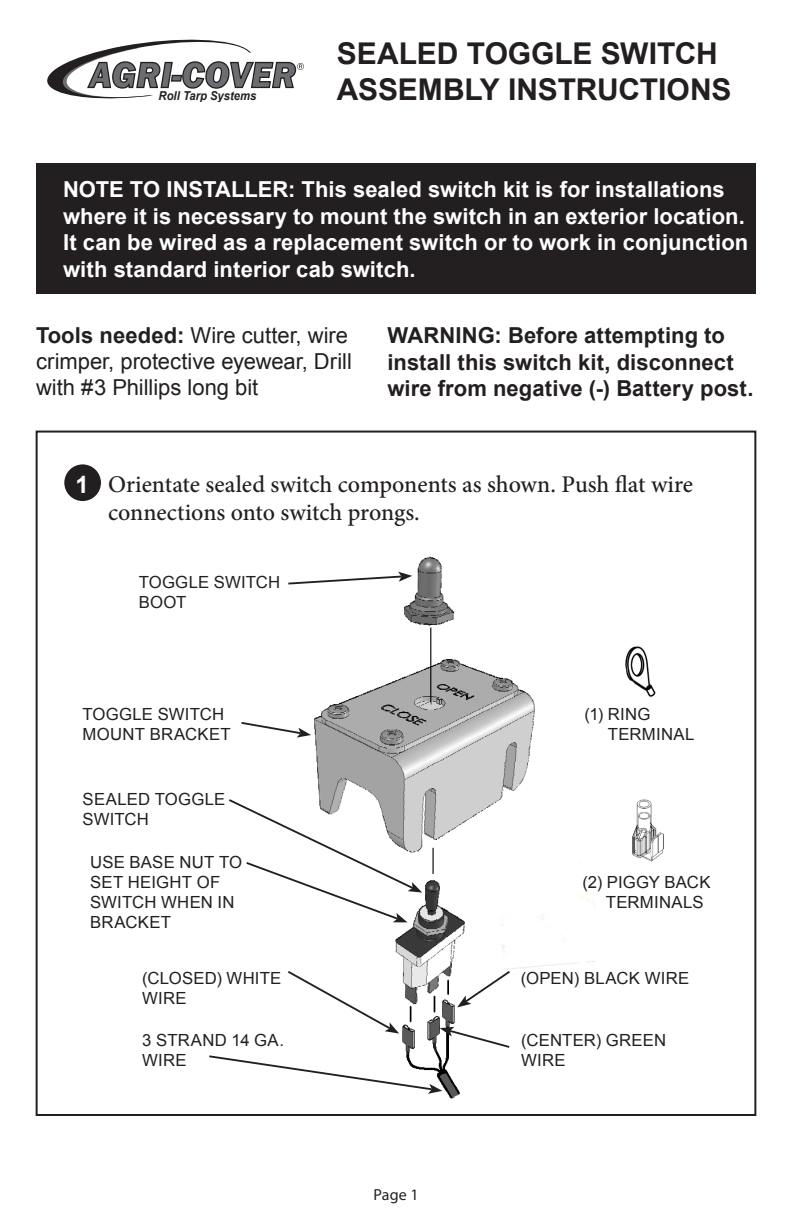
<style>
.page{position:relative;width:792px;height:1224px;background:#fff}
.page>*{position:absolute;margin:0;border:0;box-sizing:border-box;transform-origin:0 0}
.t1{font:700 30px/36px "Arial";letter-spacing:-.005em;color:#231f20}
.t2{font:500 24px/28.8px "Minion Pro";letter-spacing:-.005em;color:#231f20}
.t3{font:700 24px "Arial";color:#fff}
.t4{font:700 22px/26.4px "Arial";letter-spacing:.005em;color:#fff}
.t5{font:700 22px/26.4px "Arial";letter-spacing:.005em;color:#231f20}
.t6{font:22px/26.4px "Arial";color:#231f20}
.t7{font:16.8px/20px "Arial";letter-spacing:.015em;color:#231f20}
.t8{font:16px "Myriad Pro";color:#231f20}
.t9{font:italic 700 12.2px "Arial";color:#231f20;scale:.92 1}
.s1{font-weight:700}
</style>
<div class="page">
<div style="left:36px;top:164px;width:720px;height:130px;background:#231f20"></div>
<svg style="left:47px;top:39px;width:257px;height:60px"></svg>
<div style="left:64px;top:464px;width:37px;height:37px;background:#231f20;border-radius:50%"></div>
<img style="left:314px;top:556px;width:281px;height:543px">
<svg style="left:288px;top:572px;width:124px;height:14px"></svg>
<svg style="left:241px;top:722px;width:70px;height:16px"></svg>
<svg style="left:229px;top:798px;width:193px;height:124px"></svg>
<svg style="left:209px;top:969px;width:303px;height:125px"></svg>
<img style="left:632px;top:799px;width:32px;height:63px">
<img style="left:625px;top:646px;width:31px;height:51px">
<p class="t9" style="left:159px;top:88px;width:108px">Roll Tarp Systems</p>
<p class="t1" style="left:337px;top:36px;width:396px">SEALED TOGGLE SWITCH<br>ASSEMBLY INSTRUCTIONS</p>
<p class="t4" style="left:63px;top:177px;width:687px">NOTE TO INSTALLER: This sealed switch kit is for installations where it is necessary to mount the switch in an exterior location.<br>It can be wired as a replacement switch or to work in conjunction with standard interior cab switch.</p>
<p class="t6" style="left:36px;top:322px;width:318px"><span class="s1">Tools needed:</span> Wire cutter, wire crimper, protective eyewear, Drill with #3 Phillips long bit</p>
<p class="t5" style="left:387px;top:323px;width:368px">WARNING: Before attempting to install this switch kit, disconnect wire from negative (-) Battery post.</p>
<p class="t3" style="left:75px;top:468px;width:15px">1</p>
<p class="t2" style="left:108px;top:469px;width:587px">Orientate sealed switch components as shown. Push flat wire connections onto switch prongs.</p>
<p class="t7" style="left:139px;top:572px;width:143px">TOGGLE SWITCH<br>BOOT</p>
<p class="t7" style="left:83px;top:704px;width:150px">TOGGLE SWITCH<br>MOUNT BRACKET</p>
<p class="t7" style="left:83px;top:789px;width:144px">SEALED TOGGLE<br>SWITCH</p>
<p class="t7" style="left:90px;top:852px;width:153px">USE BASE NUT TO<br>SET HEIGHT OF<br>SWITCH WHEN IN<br>BRACKET</p>
<p class="t7" style="left:142px;top:968px;width:141px">(CLOSED) WHITE<br>WIRE</p>
<p class="t7" style="left:142px;top:1030px;width:143px">3 STRAND 14 GA.<br>WIRE</p>
<p class="t8" style="left:373px;top:1185px;width:47px">Page 1</p>
<p class="t7" style="left:585px;top:704px;width:67px">(1) RING</p>
<p class="t7" style="left:608px;top:724px;width:88px">TERMINAL</p>
<p class="t7" style="left:583px;top:873px;width:129px">(2) PIGGY BACK</p>
<p class="t7" style="left:606px;top:893px;width:99px">TERMINALS</p>
<p class="t7" style="left:521px;top:968px;width:170px">(OPEN) BLACK WIRE</p>
<p class="t7" style="left:521px;top:1030px;width:147px">(CENTER) GREEN<br>WIRE</p>
</div>
